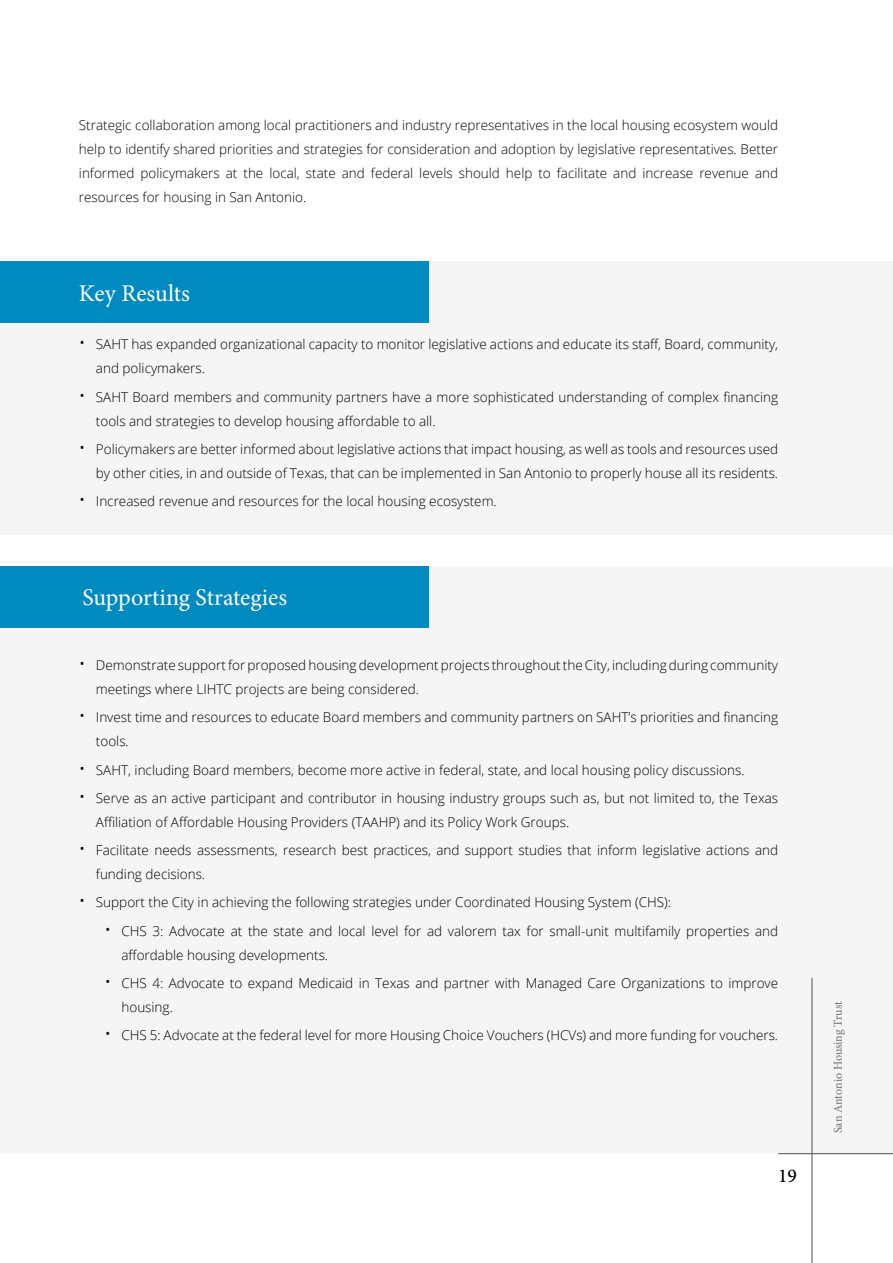
<style>
.page{position:relative;width:893px;height:1263px;background:#fff}
.page>*{position:absolute;margin:0;border:0;box-sizing:border-box;transform-origin:0 0}
.t1{font:24px "Minion Pro";color:#fff}
.t2{font:500 19.5px "Minion Pro";color:#000}
.t3{font:300 13.5px/24px "Open Sans";color:#000}
.t4{font:12px "Minion Pro";letter-spacing:-.005em;color:#6e7073}
.s1{font-size:18px}
</style>
<div class="page">
<div style="left:0;top:261px;width:893px;height:274px;background:#f5f5f6"></div>
<div style="left:0;top:566px;width:893px;height:588px;background:#f5f5f6"></div>
<div style="left:0;top:261px;width:429px;height:62px;background:#018abf"></div>
<div style="left:0;top:566px;width:429px;height:61px;background:#018abf"></div>
<hr style="left:812px;top:978px;width:1px;height:285px;background:#4f4f51">
<hr style="left:778px;top:1153px;width:115px;height:1px;background:#4f4f51">
<p class="t3" style="left:79px;top:113px;width:701px;text-align:justify">Strategic collaboration among local practitioners and industry representatives in the local housing ecosystem would help to identify shared priorities and strategies for consideration and adoption by legislative representatives. Better informed policymakers at the local, state and federal levels should help to facilitate and increase revenue and resources for housing in San Antonio.</p>
<h1 class="t1" style="left:79px;top:278px;width:113px">Key Results</h1>
<p class="t3" style="left:96px;top:332px;width:684px;text-indent:-17px"><span class="s1">•</span> SAHT has expanded organizational capacity to monitor legislative actions and educate its staff, Board, community, and policymakers.</p>
<p class="t3" style="left:96px;top:384px;width:684px;text-indent:-17px"><span class="s1">•</span> SAHT Board members and community partners have a more sophisticated understanding of complex financing tools and strategies to develop housing affordable to all.</p>
<p class="t3" style="left:79px;top:437px;width:701px;text-align:right"><span class="s1">•</span> Policymakers are better informed about legislative actions that impact housing, as well as tools and resources used by other cities, in and outside of Texas, that can be implemented in San Antonio to properly house all its residents.</p>
<p class="t3" style="left:79px;top:489px;width:419px"><span class="s1">•</span> Increased revenue and resources for the local housing ecosystem.</p>
<h1 class="t1" style="left:82px;top:581px;width:206px">Supporting Strategies</h1>
<p class="t3" style="left:96px;top:653px;width:684px;text-indent:-17px"><span class="s1">•</span> Demonstrate support for proposed housing development projects throughout the City, including during community meetings where LIHTC projects are being considered.</p>
<p class="t3" style="left:96px;top:705px;width:684px;text-indent:-17px"><span class="s1">•</span> Invest time and resources to educate Board members and community partners on SAHT’s priorities and financing tools.</p>
<p class="t3" style="left:79px;top:757px;width:667px"><span class="s1">•</span> SAHT, including Board members, become more active in federal, state, and local housing policy discussions.</p>
<p class="t3" style="left:96px;top:786px;width:684px;text-indent:-17px"><span class="s1">•</span> Serve as an active participant and contributor in housing industry groups such as, but not limited to, the Texas<br>Affiliation of Affordable Housing Providers (TAAHP) and its Policy Work Groups.</p>
<p class="t3" style="left:96px;top:838px;width:684px;text-indent:-17px"><span class="s1">•</span> Facilitate needs assessments, research best practices, and support studies that inform legislative actions and funding decisions.</p>
<p class="t3" style="left:79px;top:890px;width:594px"><span class="s1">•</span> Support the City in achieving the following strategies under Coordinated Housing System (CHS):</p>
<p class="t3" style="left:121px;top:918px;width:658px;text-indent:-17px"><span class="s1">•</span> CHS 3: Advocate at the state and local level for ad valorem tax for small-unit multifamily properties and affordable housing developments.</p>
<p class="t3" style="left:121px;top:971px;width:658px;text-indent:-17px"><span class="s1">•</span> CHS 4: Advocate to expand Medicaid in Texas and partner with Managed Care Organizations to improve housing.</p>
<p class="t3" style="left:104px;top:1023px;width:675px"><span class="s1">•</span> CHS 5: Advocate at the federal level for more Housing Choice Vouchers (HCVs) and more funding for vouchers.</p>
<h2 class="t2" style="left:778px;top:1163px;width:20px">19</h2>
<p class="t4" style="left:830px;top:1133px;width:133px;rotate:-90deg">San Antonio Housing Trust</p>
</div>
